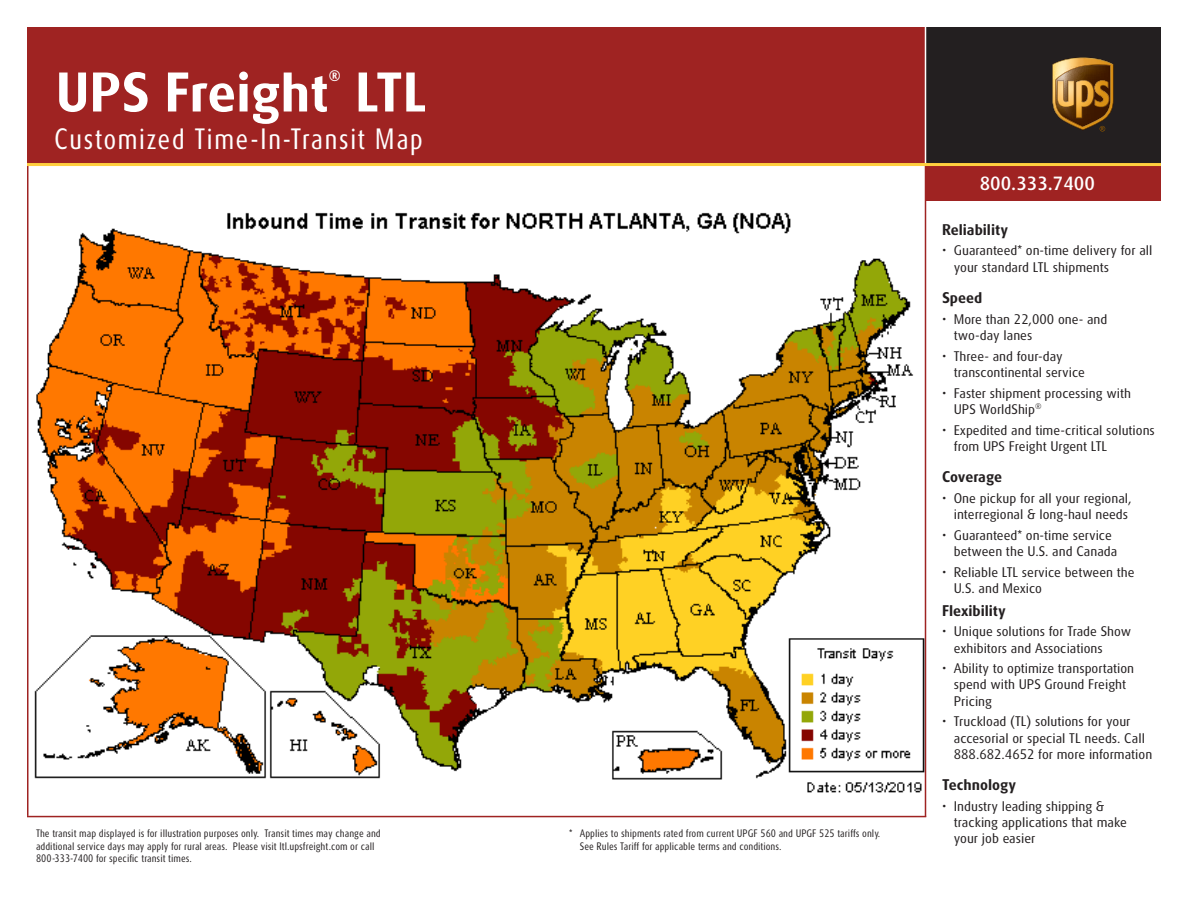
<style>
.page{position:relative;width:1188px;height:918px;background:#fff}
.page>*{position:absolute;margin:0;border:0;box-sizing:border-box;transform-origin:0 0}
.t1{font:700 54px "UPS Sans";color:#fff}
.t2{font:condensed 28.5px "UPS Sans";letter-spacing:.04em;color:#fff}
.t3{font:500 18.6px "UPS Sans";color:#fff}
.t4{font:700 15px "UPS Sans";color:#231f20}
.t5{font:700 14.85px "UPS Sans";color:#fff}
.t6{font:13.5px/16.2px "UPS Sans";color:#231f20}
.t7{font:condensed 10.5px/12.6px "UPS Sans";color:#231f20}
</style>
<div class="page">
<div style="left:925px;top:165px;width:236px;height:36px;background:#9f2322"></div>
<div style="left:27px;top:27px;width:900px;height:139px;background:#9f2322"></div>
<div style="left:925px;top:27px;width:236px;height:139px;background:#231f20"></div>
<svg style="left:1052px;top:57px;width:62px;height:75px"></svg>
<hr style="left:925px;top:164px;width:1px;height:653px;background:#9f2322">
<hr style="left:27px;top:164px;width:1px;height:652px;background:#9f2322">
<hr style="left:925px;top:27px;width:1px;height:138px;background:#fff">
<hr style="left:27px;top:163px;width:1134px;height:3px;background:#ffcf3f">
<hr style="left:27px;top:816px;width:899px;height:1px;background:#9f2322">
<img style="left:28px;top:207px;width:899px;height:591px">
<h1 class="t1" style="left:56px;top:61px;width:275px">UPS Freight</h1>
<p class="t5" style="left:329px;top:67px;width:13px">®</p>
<h1 class="t1" style="left:355px;top:61px;width:73px">LTL</h1>
<h2 class="t2" style="left:54px;top:122px;width:371px">Customized Time-In-Transit Map</h2>
<p class="t7" style="left:36px;top:827px;width:346px">The transit map displayed is for illustration purposes only. Transit times may change and additional service days may apply for rural areas. Please visit ltl.upsfreight.com or call<br>800-333-7400 for specific transit times.</p>
<p class="t7" style="left:580px;top:827px;width:302px;text-indent:-11px">* Applies to shipments rated from current UPGF 560 and UPGF 525 tariffs only.<br>See Rules Tariff for applicable terms and conditions.</p>
<h3 class="t3" style="left:980px;top:172px;width:117px">800.333.7400</h3>
<p class="t4" style="left:942px;top:221px;width:68px">Reliability</p>
<p class="t6" style="left:954px;top:242px;width:200px;text-indent:-12px">• Guaranteed* on-time delivery for all your standard LTL shipments</p>
<p class="t4" style="left:942px;top:289px;width:42px">Speed</p>
<p class="t6" style="left:954px;top:311px;width:155px;text-indent:-12px">• More than 22,000 one- and two-day lanes</p>
<p class="t6" style="left:954px;top:348px;width:133px;text-indent:-12px">• Three- and four-day transcontinental service</p>
<p class="t6" style="left:954px;top:385px;width:179px;text-indent:-12px">• Faster shipment processing with<br>UPS WorldShip<sup>®</sup></p>
<p class="t6" style="left:954px;top:422px;width:203px;text-indent:-12px">• Expedited and time-critical solutions from UPS Freight Urgent LTL</p>
<p class="t4" style="left:942px;top:468px;width:62px">Coverage</p>
<p class="t6" style="left:942px;top:490px;width:191px;text-align:right">• One pickup for all your regional, interregional &amp; long-haul needs</p>
<p class="t6" style="left:954px;top:527px;width:165px;text-indent:-12px">• Guaranteed* on-time service between the U.S. and Canada</p>
<p class="t6" style="left:954px;top:564px;width:182px;text-indent:-12px">• Reliable LTL service between the<br>U.S. and Mexico</p>
<p class="t4" style="left:942px;top:602px;width:65px">Flexibility</p>
<p class="t6" style="left:954px;top:623px;width:179px;text-indent:-12px">• Unique solutions for Trade Show exhibitors and Associations</p>
<p class="t6" style="left:954px;top:660px;width:182px;text-indent:-12px">• Ability to optimize transportation spend with UPS Ground Freight<br>Pricing</p>
<p class="t6" style="left:954px;top:714px;width:200px;text-indent:-12px">• Truckload (TL) solutions for your accesorial or special TL needs. Call<br>888.682.4652 for more information</p>
<p class="t4" style="left:942px;top:776px;width:76px">Technology</p>
<p class="t6" style="left:954px;top:798px;width:175px;text-indent:-12px">• Industry leading shipping &amp; tracking applications that make your job easier</p>
</div>
